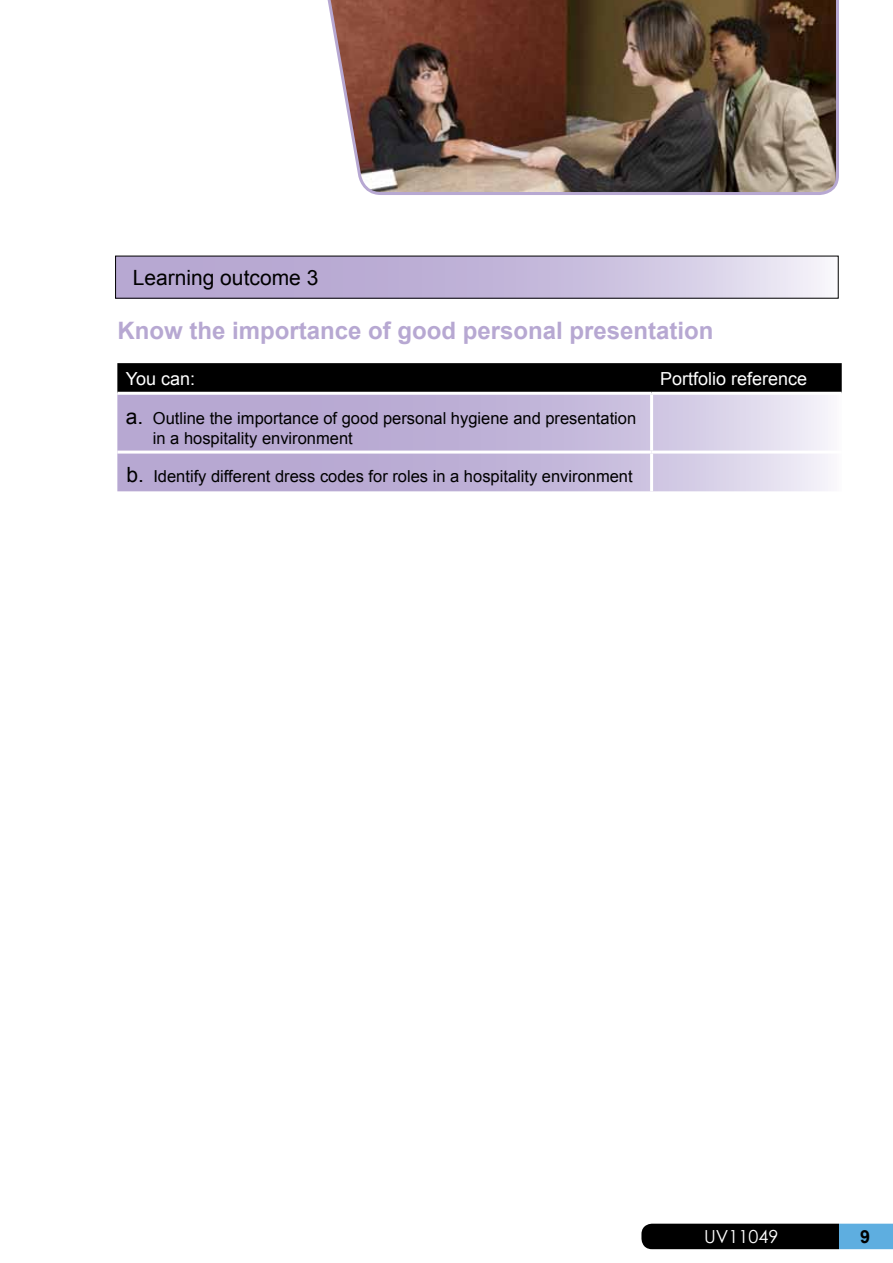
<style>
.page{position:relative;width:893px;height:1263px;background:#fff}
.page>*{position:absolute;margin:0;border:0;box-sizing:border-box;transform-origin:0 0}
.t1{font:700 24px "Arial";color:#b7a8d2}
.t2{font:21px "Arial";color:#000}
.t3{font:18px "Arial";color:#fff}
.t4{font:18px "Century Gothic";color:#fff}
.t5{font:700 18px "Arial";color:#000}
.t6{font:16.5px/19.8px "Arial";color:#000}
.s1{font-size:21px}
</style>
<div class="page">
<svg style="left:641px;top:1224px;width:252px;height:25px;background:#162732"></svg>
<svg style="left:117px;top:258px;width:708px;height:38px;background:#c6badc"></svg>
<svg style="left:117px;top:363px;width:725px;height:29px;background:#030303"></svg>
<svg style="left:117px;top:395px;width:711px;height:96px;background:#c5b9db"></svg>
<hr style="left:650px;top:395px;width:3px;height:56px;background:#fff">
<hr style="left:652px;top:451px;width:190px;height:3px;background:#fff">
<hr style="left:650px;top:454px;width:3px;height:37px;background:#fff">
<hr style="left:117px;top:451px;width:535px;height:3px;background:#fff">
<img style="left:327px;top:0;width:512px;height:195px">
<p class="t2" style="left:133px;top:264px;width:187px">Learning outcome 3</p>
<h1 class="t1" style="left:117px;top:315px;width:598px">Know the importance of good personal presentation</h1>
<p class="t3" style="left:126px;top:367px;width:71px">You can:</p>
<p class="t3" style="left:660px;top:367px;width:149px">Portfolio reference</p>
<p class="t6" style="left:153px;top:408px;width:485px;text-indent:-27px"><span class="s1">a.</span> Outline the importance of good personal hygiene and presentation in a hospitality environment</p>
<p class="t6" style="left:126px;top:467px;width:508px"><span class="s1">b.</span> Identify different dress codes for roles in a hospitality environment</p>
<p class="t4" style="left:704px;top:1223px;width:76px">UV11049</p>
<p class="t5" style="left:860px;top:1225px;width:12px">9</p>
</div>
